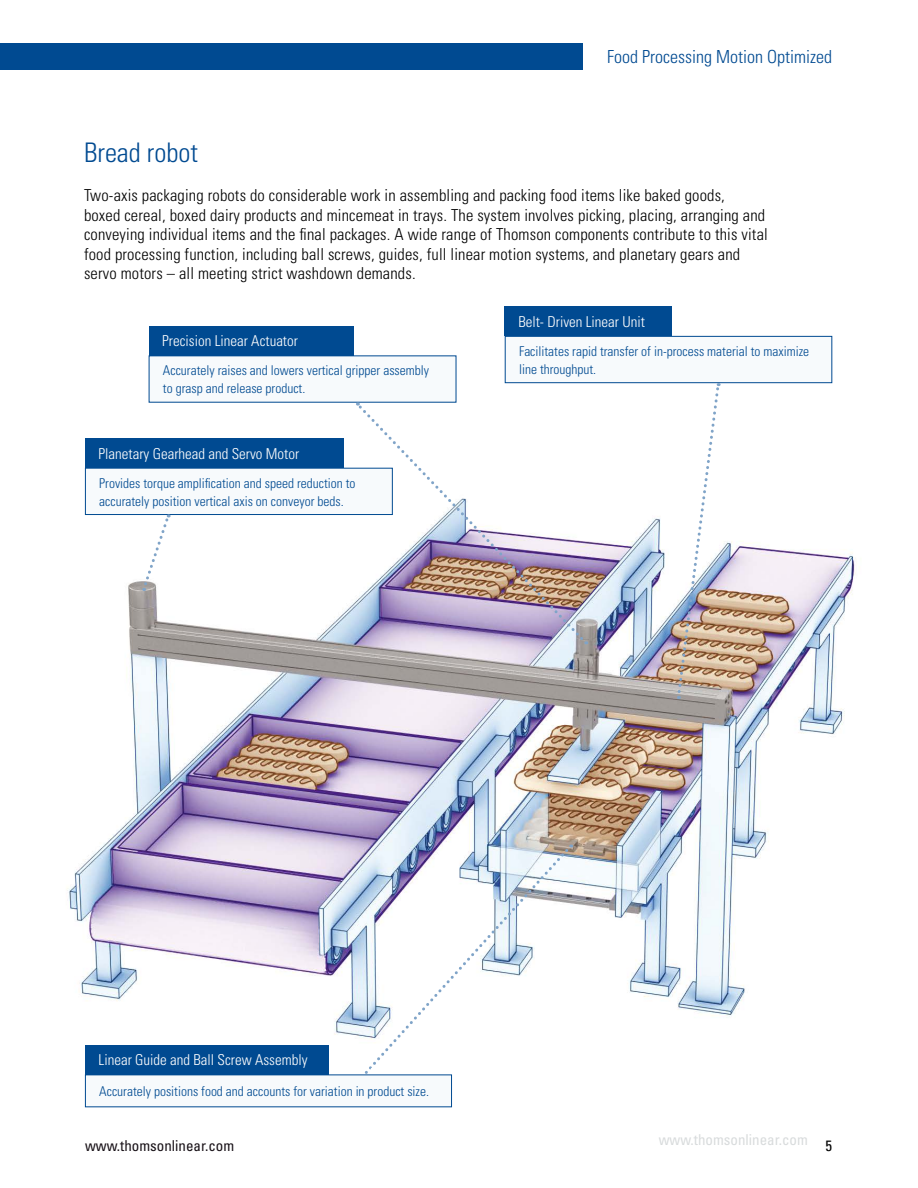
<style>
.page{position:relative;width:918px;height:1188px;background:#fff}
.page>*{position:absolute;margin:0;border:0;box-sizing:border-box;transform-origin:0 0}
.t1{font:300 condensed 27px "Univers";color:#004a91}
.t2{font:300 condensed 18px "Univers";color:#004a91}
.t3{font:300 condensed 16.5px/19.5px "Univers";letter-spacing:.01em;color:#000}
.t4{font:300 condensed 15px "Univers";color:#fff}
.t5{font:condensed 15px "Univers";color:#171016}
.t6{font:condensed 15px "Univers";color:#d8dbdc}
.t7{font:condensed 15px "Univers";color:#000}
.t8{font:300 condensed 13.5px/18px "Univers";color:#004a91}
</style>
<div class="page">
<div style="left:0;top:43px;width:583px;height:27px;background:#004a91"></div>
<img style="left:67px;top:467px;width:793px;height:613px">
<svg style="left:353px;top:846px;width:218px;height:234px"></svg>
<svg style="left:372px;top:1067px;width:159px;height:41px"></svg>
<div style="left:85px;top:1075px;width:367px;height:32px;background:#f7fafc"></div>
<div style="left:85px;top:1045px;width:243px;height:30px;background:#004a91"></div>
<div style="left:149px;top:356px;width:307px;height:46px;background:#f7fafc"></div>
<div style="left:149px;top:355px;width:307px;height:48px;border:1px solid #004a91"></div>
<div style="left:149px;top:326px;width:204px;height:29px;background:#004a91"></div>
<img style="left:355px;top:402px;width:231px;height:241px">
<div style="left:505px;top:336px;width:327px;height:47px;background:#f7fafc"></div>
<div style="left:505px;top:336px;width:327px;height:47px;border:1px solid #004a91"></div>
<div style="left:505px;top:306px;width:167px;height:30px;background:#004a91"></div>
<img style="left:676px;top:383px;width:45px;height:316px">
<div style="left:85px;top:468px;width:307px;height:47px;background:#f7fafc"></div>
<div style="left:85px;top:468px;width:308px;height:47px;border:1px solid #004a91"></div>
<div style="left:85px;top:438px;width:259px;height:30px;background:#004a91"></div>
<svg style="left:142px;top:514px;width:29px;height:77px"></svg>
<p class="t2" style="left:607px;top:46px;width:226px">Food Processing Motion Optimized</p>
<h1 class="t1" style="left:84px;top:137px;width:115px">Bread robot</h1>
<p class="t3" style="left:84px;top:186px;width:685px">Two-axis packaging robots do considerable work in assembling and packing food items like baked goods,<br>boxed cereal, boxed dairy products and mincemeat in trays. The system involves picking, placing, arranging and conveying individual items and the final packages. A wide range of Thomson components contribute to this vital food processing function, including ball screws, guides, full linear motion systems, and planetary gears and servo motors – all meeting strict washdown demands.</p>
<p class="t4" style="left:162px;top:332px;width:137px">Precision Linear Actuator</p>
<p class="t8" style="left:163px;top:362px;width:268px">Accurately raises and lowers vertical gripper assembly to grasp and release product.</p>
<p class="t4" style="left:99px;top:444px;width:202px">Planetary Gearhead and Servo Motor</p>
<p class="t8" style="left:99px;top:474px;width:258px">Provides torque amplification and speed reduction to accurately position vertical axis on conveyor beds.</p>
<p class="t4" style="left:518px;top:313px;width:128px">Belt- Driven Linear Unit</p>
<p class="t8" style="left:519px;top:342px;width:292px">Facilitates rapid transfer of in-process material to maximize line throughput.</p>
<p class="t4" style="left:99px;top:1051px;width:211px">Linear Guide and Ball Screw Assembly</p>
<p class="t8" style="left:99px;top:1082px;width:331px">Accurately positions food and accounts for variation in product size.</p>
<p class="t6" style="left:659px;top:1130px;width:151px">www.thomsonlinear.com</p>
<p class="t5" style="left:85px;top:1136px;width:151px">www.thomsonlinear.com</p>
<p class="t7" style="left:826px;top:1136px;width:8px">5</p>
</div>
